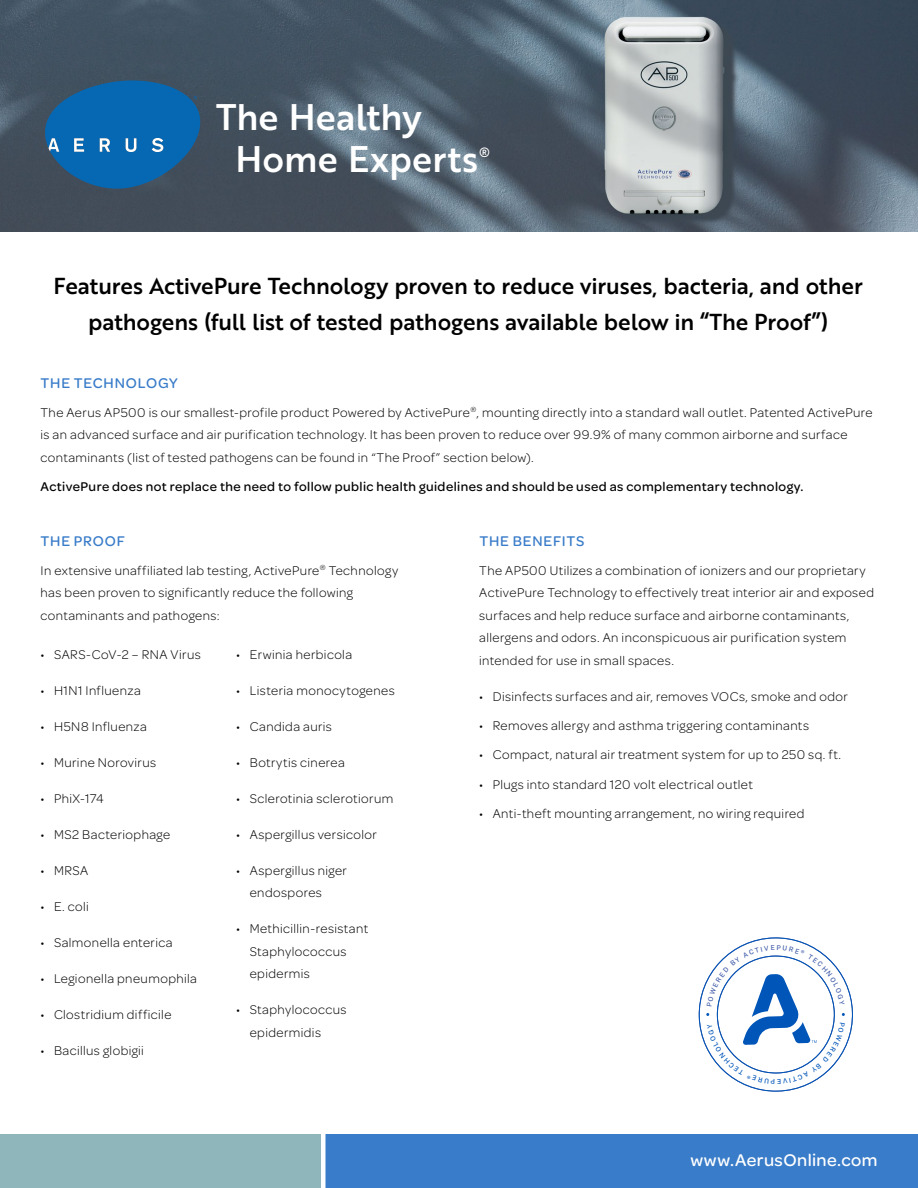
<style>
.page{position:relative;width:918px;height:1188px;background:#fff}
.page>*{position:absolute;margin:0;border:0;box-sizing:border-box;transform-origin:0 0}
.t1{font:36px/42px "Brother 1816 Medium";letter-spacing:.005em;color:#fff}
.t2{font:22.5px/36px "Brother 1816 Medium";letter-spacing:-.005em;color:#000;text-align:center}
.t3{font:500 18px "Omnes";letter-spacing:.025em;color:#fff}
.t4{font:500 15px "Omnes";letter-spacing:.05em;color:#397cc9}
.t5{font:300 13.5px/22.5px "Omnes";letter-spacing:.03em;color:#000}
.t6{font:500 13.5px "Omnes";letter-spacing:.035em;color:#000}
.t7{font:13.05px "Brother 1816 Medium";color:#fff}
</style>
<div class="page">
<img style="left:0;top:0;width:918px;height:231px">
<div style="left:0;top:1134px;width:918px;height:54px;background:#397cc9"></div>
<div style="left:0;top:1134px;width:324px;height:54px;background:#8fb6bb"></div>
<div style="left:321px;top:1132px;width:5px;height:56px;background:#fff"></div>
<svg style="left:40px;top:76px;width:165px;height:117px;background:#1e6297"></svg>
<svg style="left:699px;top:937px;width:154px;height:155px"></svg>
<h1 class="t1" style="left:235px;top:94px;width:244px;text-indent:-19px">The Healthy<br>Home Experts</h1>
<p class="t7" style="left:479px;top:142px;width:12px">®</p>
<h2 class="t2" style="left:54px;top:267px;width:811px">Features ActivePure Technology proven to reduce viruses, bacteria, and other pathogens (full list of tested pathogens available below in “The Proof”)</h2>
<p class="t4" style="left:41px;top:372px;width:139px">THE TECHNOLOGY</p>
<p class="t5" style="left:40px;top:400px;width:834px">The Aerus AP500 is our smallest-profile product Powered by ActivePure<sup>®</sup>, mounting directly into a standard wall outlet. Patented ActivePure is an advanced surface and air purification technology. It has been proven to reduce over 99.9% of many common airborne and surface contaminants (list of tested pathogens can be found in “The Proof” section below).</p>
<p class="t6" style="left:41px;top:477px;width:765px">ActivePure does not replace the need to follow public health guidelines and should be used as complementary technology.</p>
<p class="t4" style="left:41px;top:530px;width:86px">THE PROOF</p>
<p class="t5" style="left:40px;top:558px;width:359px">In extensive unaffiliated lab testing, ActivePure<sup>®</sup> Technology has been proven to significantly reduce the following contaminants and pathogens:</p>
<p class="t5" style="left:40px;top:642px;width:162px">• SARS-CoV-2 – RNA Virus</p>
<p class="t5" style="left:40px;top:678px;width:102px">• H1N1 Influenza</p>
<p class="t5" style="left:40px;top:714px;width:108px">• H5N8 Influenza</p>
<p class="t5" style="left:40px;top:750px;width:117px">• Murine Norovirus</p>
<p class="t5" style="left:40px;top:786px;width:65px">• PhiX-174</p>
<p class="t5" style="left:40px;top:822px;width:131px">• MS2 Bacteriophage</p>
<p class="t5" style="left:40px;top:858px;width:49px">• MRSA</p>
<p class="t5" style="left:40px;top:894px;width:50px">• E. coli</p>
<p class="t5" style="left:40px;top:930px;width:134px">• Salmonella enterica</p>
<p class="t5" style="left:40px;top:966px;width:158px">• Legionella pneumophila</p>
<p class="t5" style="left:40px;top:1002px;width:132px">• Clostridium difficile</p>
<p class="t5" style="left:40px;top:1038px;width:105px">• Bacillus globigii</p>
<p class="t5" style="left:236px;top:642px;width:117px">• Erwinia herbicola</p>
<p class="t5" style="left:236px;top:678px;width:160px">• Listeria monocytogenes</p>
<p class="t5" style="left:236px;top:714px;width:97px">• Candida auris</p>
<p class="t5" style="left:236px;top:750px;width:110px">• Botrytis cinerea</p>
<p class="t5" style="left:236px;top:786px;width:159px">• Sclerotinia sclerotiorum</p>
<p class="t5" style="left:236px;top:822px;width:142px">• Aspergillus versicolor</p>
<p class="t5" style="left:250px;top:858px;width:99px;text-indent:-14px">• Aspergillus niger endospores</p>
<p class="t5" style="left:250px;top:917px;width:120px;text-indent:-14px">• Methicillin-resistant<br>Staphylococcus epidermis</p>
<p class="t5" style="left:250px;top:998px;width:98px;text-indent:-14px">• Staphylococcus epidermidis</p>
<p class="t4" style="left:479px;top:530px;width:107px">THE BENEFITS</p>
<p class="t5" style="left:479px;top:558px;width:396px">The AP500 Utilizes a combination of ionizers and our proprietary ActivePure Technology to effectively treat interior air and exposed surfaces and help reduce surface and airborne contaminants, allergens and odors. An inconspicuous air purification system intended for use in small spaces.</p>
<p class="t5" style="left:479px;top:684px;width:370px">• Disinfects surfaces and air, removes VOCs, smoke and odor</p>
<p class="t5" style="left:479px;top:714px;width:331px">• Removes allergy and asthma triggering contaminants</p>
<p class="t5" style="left:479px;top:743px;width:363px">• Compact, natural air treatment system for up to 250 sq. ft.</p>
<p class="t5" style="left:479px;top:772px;width:275px">• Plugs into standard 120 volt electrical outlet</p>
<p class="t5" style="left:479px;top:801px;width:327px">• Anti-theft mounting arrangement, no wiring required</p>
<h3 class="t3" style="left:691px;top:1147px;width:188px">www.AerusOnline.com</h3>
</div>
